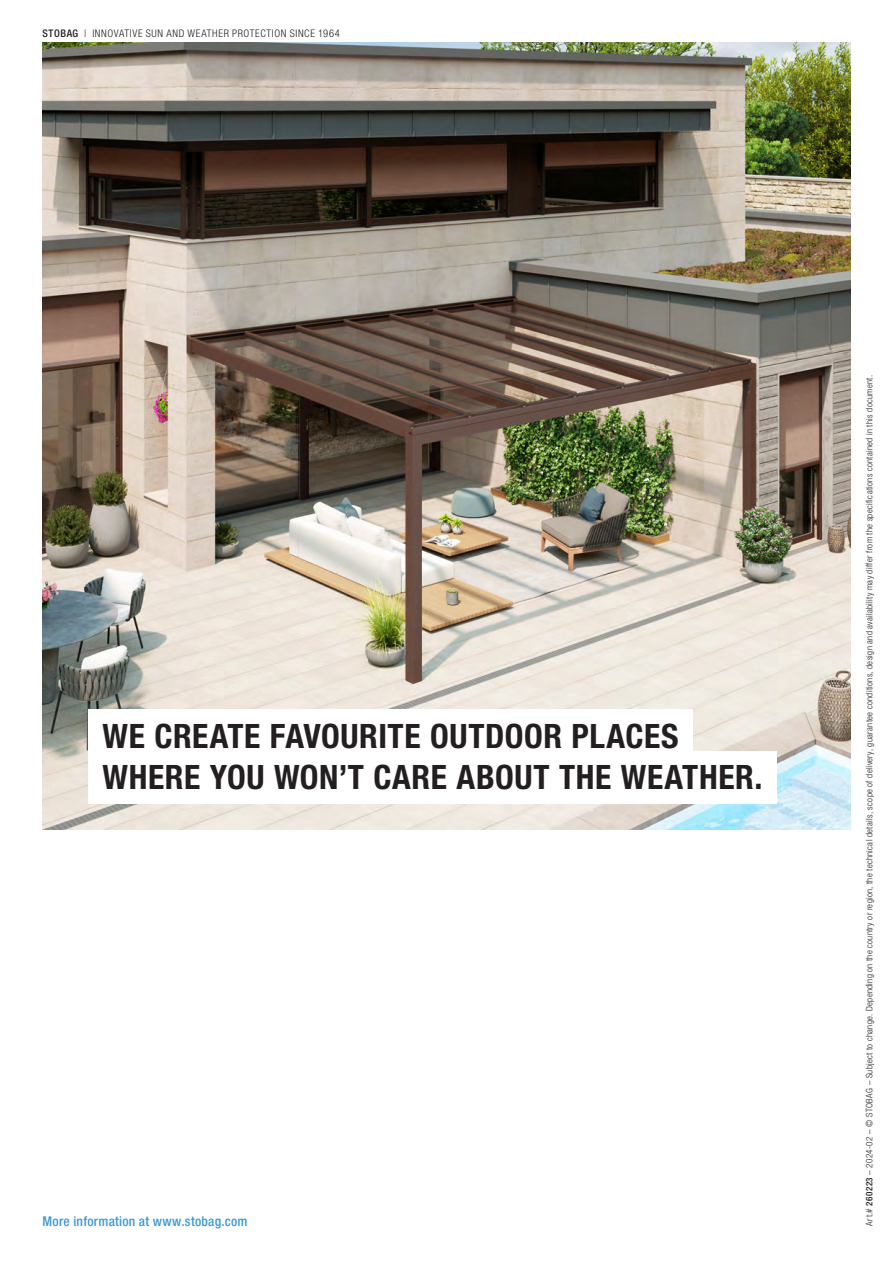
<style>
.page{position:relative;width:893px;height:1263px;background:#fff}
.page>*{position:absolute;margin:0;border:0;box-sizing:border-box;transform-origin:0 0}
.t1{font:700 condensed 33.6px/41.1px "Helvetica Neue LT Pro";letter-spacing:.015em;color:#231f20}
.t2{font:500 condensed 13.5px "Helvetica Neue LT Pro";letter-spacing:.02em;color:#3b98d3}
.t3{font:300 condensed 10.5px "Helvetica Neue LT Pro";letter-spacing:.065em;color:#231f20}
.t4{font:300 condensed 9px "Helvetica Neue LT Pro";letter-spacing:.035em;color:#231f20}
.s1{font-weight:500}
</style>
<div class="page">
<img style="left:43px;top:43px;width:807px;height:786px">
<div style="left:88px;top:710px;width:605px;height:52px;background:#fff"></div>
<div style="left:88px;top:751px;width:689px;height:52px;background:#fff"></div>
<p class="t3" style="left:43px;top:28px;width:299px"><span class="s1">STOBAG</span> | INNOVATIVE SUN AND WEATHER PROTECTION SINCE 1964</p>
<h1 class="t1" style="left:103px;top:715px;width:661px">WE CREATE FAVOURITE OUTDOOR PLACES<br>WHERE YOU WON’T CARE ABOUT THE WEATHER.</h1>
<h2 class="t2" style="left:43px;top:1213px;width:207px">More information at www.stobag.com</h2>
<p class="t4" style="left:864px;top:1225px;width:852px;rotate:-90deg">Art.# <span class="s1">260223</span> – 2024-02 – © STOBAG – Subject to change. Depending on the country or region, the technical details, scope of delivery, guarantee conditions, design and availability may differ from the specifications contained in this document.</p>
</div>
